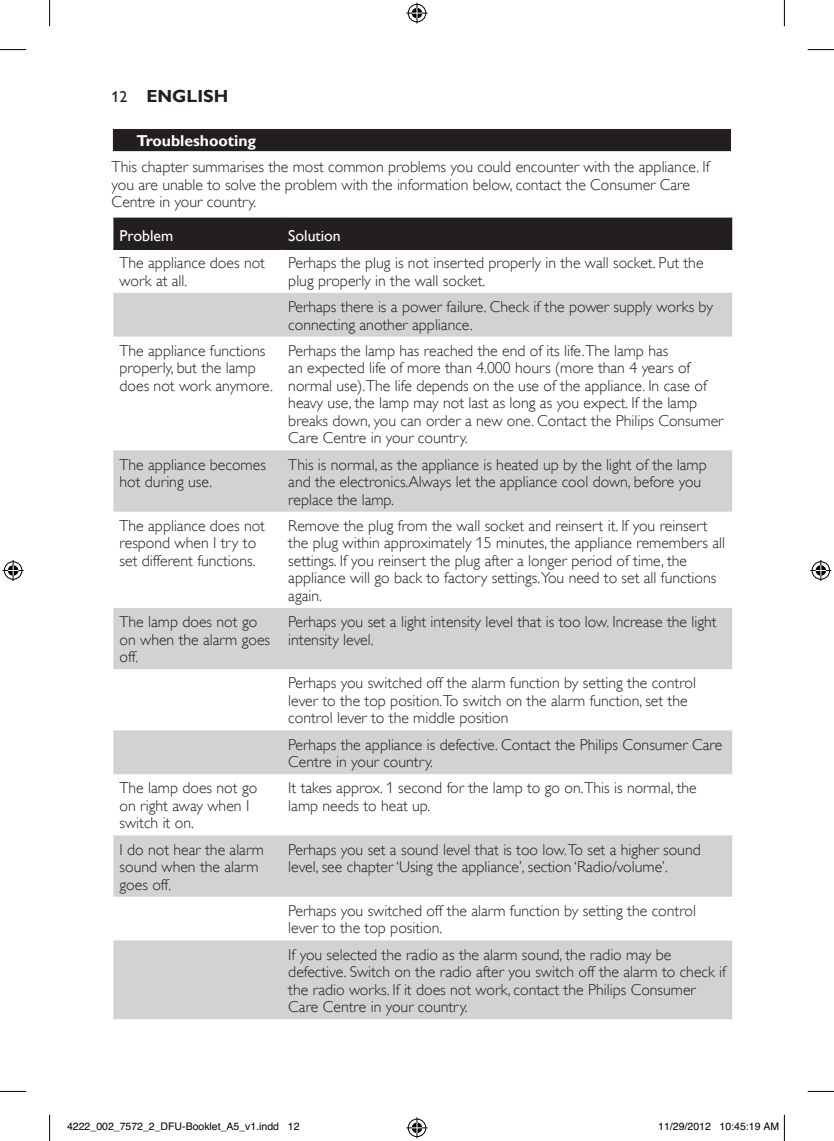
<style>
.page{position:relative;width:834px;height:1141px;background:#fff}
.page>*{position:absolute;margin:0;border:0;box-sizing:border-box;transform-origin:0 0}
.t1{font:700 17.5px "Gill Sans Alt One WGL";color:#231f20}
.t2{font:15.75px/17.5px "Gill Sans Alt One WGL Light";color:#231f20}
.t3{font:700 15.75px "Gill Sans Alt One WGL";color:#fff}
.t4{font:15.75px "Gill Sans Alt One WGL";color:#fff}
.t5{font:10.5px "Helvetica";color:#000}
.s1{font-weight:400;font-size:15.75px}
</style>
<div class="page">
<div style="left:112px;top:128px;width:620px;height:25px;background:#dedddd"></div>
<div style="left:113px;top:129px;width:617px;height:22px;background:#231f20"></div>
<div style="left:113px;top:218px;width:619px;height:30px;background:#231f20"></div>
<svg style="left:113px;top:293px;width:619px;height:726px"></svg>
<hr style="left:113px;top:248px;width:168px;height:2px;background:#231f20">
<hr style="left:281px;top:248px;width:451px;height:2px;background:#231f20">
<svg style="left:0;top:49px;width:26px;height:1px"></svg>
<svg style="left:807px;top:49px;width:26px;height:1px"></svg>
<svg style="left:0;top:1091px;width:26px;height:1px"></svg>
<svg style="left:807px;top:1091px;width:26px;height:1px"></svg>
<svg style="left:49px;top:0;width:1px;height:26px"></svg>
<svg style="left:49px;top:1115px;width:1px;height:26px"></svg>
<svg style="left:783px;top:0;width:1px;height:26px"></svg>
<svg style="left:406px;top:3px;width:21px;height:21px"></svg>
<svg style="left:406px;top:1117px;width:21px;height:21px"></svg>
<svg style="left:3px;top:560px;width:21px;height:21px"></svg>
<svg style="left:810px;top:560px;width:21px;height:21px"></svg>
<svg style="left:783px;top:1115px;width:1px;height:26px"></svg>
<p class="t1" style="left:112px;top:84px;width:114px"><span class="s1">12</span> English</p>
<p class="t3" style="left:136px;top:130px;width:121px">Troubleshooting</p>
<p class="t2" style="left:112px;top:158px;width:599px">This chapter summarises the most common problems you could encounter with the appliance. If you are unable to solve the problem with the information below, contact the Consumer Care<br>Centre in your country.</p>
<p class="t4" style="left:119px;top:225px;width:55px">Problem</p>
<p class="t4" style="left:288px;top:225px;width:54px">Solution</p>
<p class="t2" style="left:119px;top:254px;width:147px">The appliance does not work at all.</p>
<p class="t2" style="left:288px;top:254px;width:416px">Perhaps the plug is not inserted properly in the wall socket. Put the plug properly in the wall socket.</p>
<p class="t2" style="left:288px;top:298px;width:426px">Perhaps there is a power failure. Check if the power supply works by connecting another appliance.</p>
<p class="t2" style="left:119px;top:342px;width:155px">The appliance functions properly, but the lamp does not work anymore.</p>
<p class="t2" style="left:288px;top:342px;width:436px">Perhaps the lamp has reached the end of its life.The lamp has<br>an expected life of more than 4.000 hours (more than 4 years of normal use).The life depends on the use of the appliance. In case of heavy use, the lamp may not last as long as you expect. If the lamp breaks down, you can order a new one. Contact the Philips Consumer Care Centre in your country.</p>
<p class="t2" style="left:119px;top:456px;width:148px">The appliance becomes hot during use.</p>
<p class="t2" style="left:288px;top:456px;width:420px">This is normal, as the appliance is heated up by the light of the lamp and the electronics.Always let the appliance cool down, before you replace the lamp.</p>
<p class="t2" style="left:119px;top:517px;width:147px">The appliance does not respond when I try to set different functions.</p>
<p class="t2" style="left:288px;top:517px;width:438px">Remove the plug from the wall socket and reinsert it. If you reinsert the plug within approximately 15 minutes, the appliance remembers all settings. If you reinsert the plug after a longer period of time, the appliance will go back to factory settings.You need to set all functions again.</p>
<p class="t2" style="left:119px;top:613px;width:152px">The lamp does not go on when the alarm goes off.</p>
<p class="t2" style="left:288px;top:613px;width:429px">Perhaps you set a light intensity level that is too low. Increase the light intensity level.</p>
<p class="t2" style="left:288px;top:674px;width:409px">Perhaps you switched off the alarm function by setting the control lever to the top position.To switch on the alarm function, set the control lever to the middle position</p>
<p class="t2" style="left:288px;top:736px;width:435px">Perhaps the appliance is defective. Contact the Philips Consumer Care<br>Centre in your country.</p>
<p class="t2" style="left:119px;top:779px;width:139px">The lamp does not go on right away when I switch it on.</p>
<p class="t2" style="left:288px;top:779px;width:410px">It takes approx. 1 second for the lamp to go on.This is normal, the lamp needs to heat up.</p>
<p class="t2" style="left:119px;top:841px;width:146px">I do not hear the alarm sound when the alarm goes off.</p>
<p class="t2" style="left:288px;top:841px;width:414px">Perhaps you set a sound level that is too low.To set a higher sound level, see chapter ‘Using the appliance’, section ‘Radio/volume’.</p>
<p class="t2" style="left:288px;top:902px;width:409px">Perhaps you switched off the alarm function by setting the control lever to the top position.</p>
<p class="t2" style="left:288px;top:946px;width:439px">If you selected the radio as the alarm sound, the radio may be defective. Switch on the radio after you switch off the alarm to check if the radio works. If it does not work, contact the Philips Consumer Care Centre in your country.</p>
<p class="t5" style="left:67px;top:1120px;width:234px">4222_002_7572_2_DFU-Booklet_A5_v1.indd 12</p>
<p class="t5" style="left:658px;top:1120px;width:122px">11/29/2012 10:45:19 AM</p>
</div>
